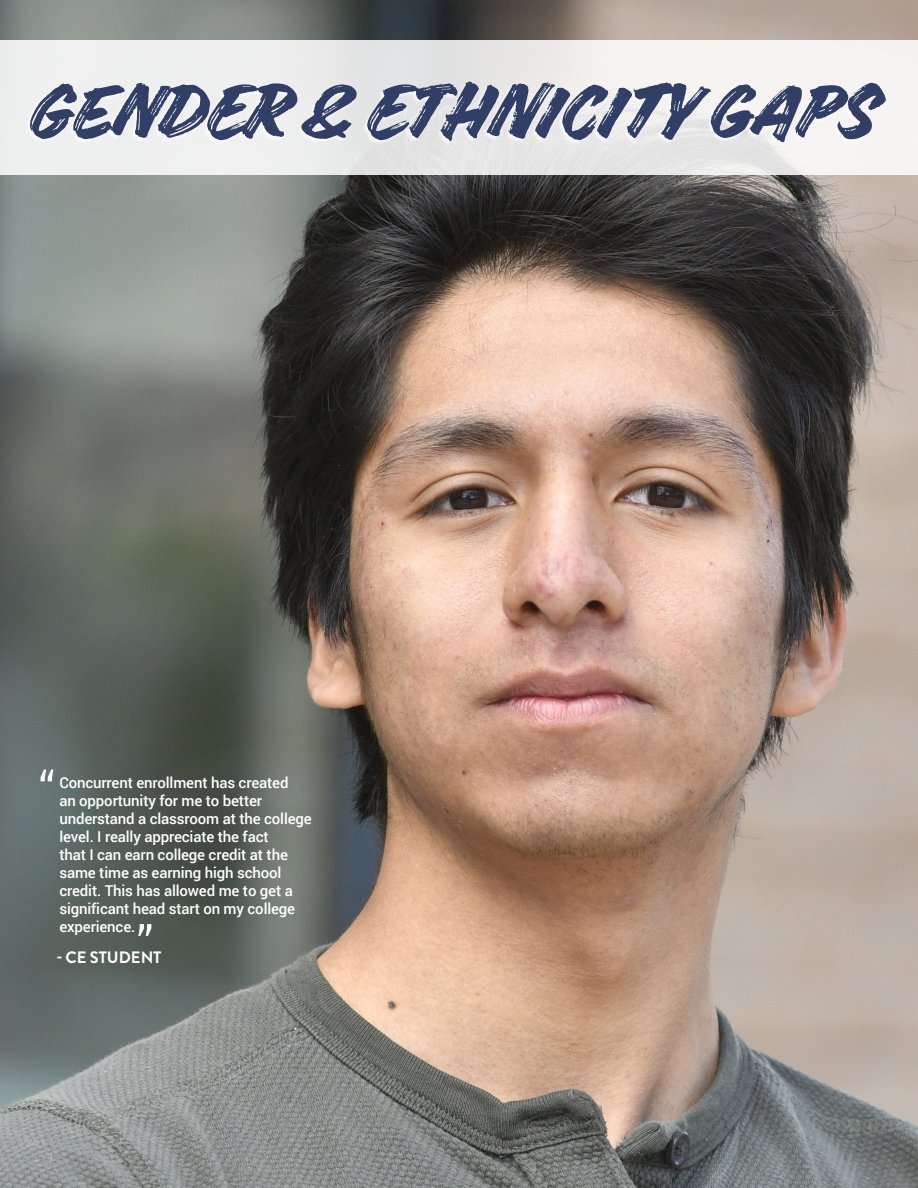
<style>
.page{position:relative;width:918px;height:1188px;background:#fff}
.page>*{position:absolute;margin:0;border:0;box-sizing:border-box;transform-origin:0 0}
.Heading_1{font:90px "Handelson Two";letter-spacing:-.005em;color:#313e66}
.Body{font:700 16.5px "Brandon Grotesque";color:#fff}
.t1{font:500 15px/18px "Roboto";letter-spacing:-.01em;color:#fff}
</style>
<div class="page">
<img style="left:0;top:0;width:918px;height:1188px">
<div style="left:0;top:40px;width:918px;height:136px;background:linear-gradient(to right,#eaebeb,#f0eeed)"></div>
<div style="left:25px;top:82px;width:861px;height:65px;background:#fff;opacity:.75"></div>
<svg style="left:40px;top:770px;width:13px;height:11px"></svg>
<svg style="left:138px;top:924px;width:13px;height:12px"></svg>
<p class="Heading_1" style="left:25px;top:61px;width:851px">GENDER &amp; ETHNICITY GAPS</p>
<p class="t1" style="left:59px;top:773px;width:254px">Concurrent enrollment has created<br>an opportunity for me to better understand a classroom at the college level. I really appreciate the fact<br>that I can earn college credit at the same time as earning high school credit. This has allowed me to get a significant head start on my college experience.</p>
<p class="Body" style="left:56px;top:945px;width:107px">- CE STUDENT</p>
</div>
